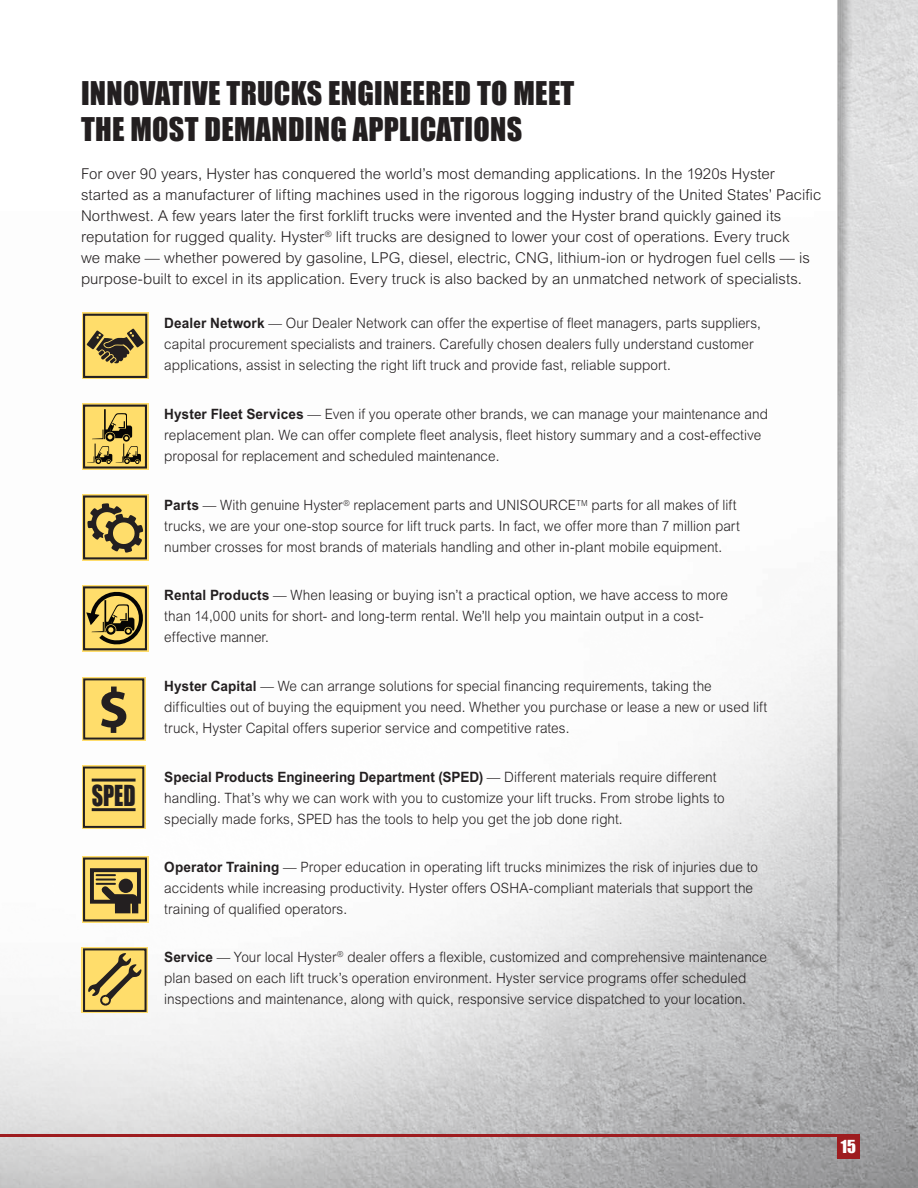
<style>
.page{position:relative;width:918px;height:1188px;background:#fff}
.page>*{position:absolute;margin:0;border:0;box-sizing:border-box;transform-origin:0 0}
.t1{font:30px/36px "Impact";letter-spacing:.01em;color:#231f20}
.t2{font:26.55px "Impact";color:#231f20;scale:.83 1}
.t3{font:16.5px "Impact";color:#fff}
.t4{font:300 15px/21px "Arial MT Std";color:#231f20}
.t5{font:300 14.25px/21px "Arial MT Std";letter-spacing:.005em;color:#231f20;scale:.95 1}
.s1{font-weight:700}
</style>
<div class="page">
<img style="left:0;top:0;width:918px;height:1188px">
<hr style="left:0;top:1134px;width:860px;height:3px;background:#9e1c1f">
<div style="left:837px;top:1134px;width:23px;height:24px;background:#9e1c1f"></div>
<div style="left:82px;top:766px;width:64px;height:63px;background:#ffdd6b"></div>
<div style="left:83px;top:767px;width:61px;height:61px;border:2px solid #231f20"></div>
<hr style="left:92px;top:779px;width:44px;height:3px;background:#231f20">
<hr style="left:92px;top:808px;width:44px;height:3px;background:#231f20">
<div style="left:82px;top:313px;width:67px;height:66px;background:#ffdd6b"></div>
<div style="left:83px;top:314px;width:64px;height:64px;border:2px solid #231f20"></div>
<svg style="left:87px;top:329px;width:57px;height:34px"></svg>
<div style="left:82px;top:404px;width:66px;height:66px;background:#ffdd6b"></div>
<div style="left:83px;top:405px;width:64px;height:64px;border:2px solid #231f20"></div>
<svg style="left:87px;top:409px;width:54px;height:55px"></svg>
<div style="left:82px;top:677px;width:64px;height:64px;background:#ffdd6b"></div>
<div style="left:83px;top:678px;width:61px;height:62px;border:2px solid #231f20"></div>
<div style="left:82px;top:856px;width:66px;height:67px;background:#ffdd6b"></div>
<div style="left:83px;top:858px;width:64px;height:63px;border:2px solid #231f20"></div>
<div style="left:90px;top:868px;width:51px;height:36px;border:4px solid #231f20"></div>
<svg style="left:97px;top:874px;width:41px;height:39px"></svg>
<div style="left:119px;top:879px;width:14px;height:14px;background:#231f20;border-radius:50%"></div>
<div style="left:82px;top:494px;width:66px;height:66px;background:#ffdd6b"></div>
<div style="left:83px;top:495px;width:64px;height:64px;border:2px solid #231f20"></div>
<svg style="left:87px;top:503px;width:56px;height:50px"></svg>
<div style="left:82px;top:585px;width:66px;height:66px;background:#ffdd6b"></div>
<div style="left:83px;top:586px;width:64px;height:64px;border:2px solid #231f20"></div>
<svg style="left:86px;top:590px;width:59px;height:57px"></svg>
<div style="left:82px;top:947px;width:66px;height:66px;background:#ffdd6b"></div>
<div style="left:83px;top:948px;width:64px;height:64px;border:2px solid #231f20"></div>
<svg style="left:88px;top:953px;width:54px;height:53px"></svg>
<h1 class="t1" style="left:81px;top:74px;width:495px">INNOVATIVE TRUCKS ENGINEERED TO MEET<br>THE MOST DEMANDING APPLICATIONS</h1>
<p class="t4" style="left:81px;top:163px;width:742px">For over 90 years, Hyster has conquered the world’s most demanding applications. In the 1920s Hyster started as a manufacturer of lifting machines used in the rigorous logging industry of the United States’ Pacific Northwest. A few years later the first forklift trucks were invented and the Hyster brand quickly gained its reputation for rugged quality. Hyster<sup>®</sup> lift trucks are designed to lower your cost of operations. Every truck<br>we make — whether powered by gasoline, LPG, diesel, electric, CNG, lithium-ion or hydrogen fuel cells — is purpose-built to excel in its application. Every truck is also backed by an unmatched network of specialists.</p>
<p class="t5" style="left:164px;top:312px;width:630px"><span class="s1">Dealer Network</span> — Our Dealer Network can offer the expertise of fleet managers, parts suppliers, capital procurement specialists and trainers. Carefully chosen dealers fully understand customer applications, assist in selecting the right lift truck and provide fast, reliable support.</p>
<p class="t5" style="left:164px;top:404px;width:637px"><span class="s1">Hyster Fleet Services</span> — Even if you operate other brands, we can manage your maintenance and replacement plan. We can offer complete fleet analysis, fleet history summary and a cost-effective proposal for replacement and scheduled maintenance.</p>
<p class="t5" style="left:164px;top:495px;width:607px"><span class="s1">Parts</span> — With genuine Hyster<sup>®</sup> replacement parts and UNISOURCE<sup>TM</sup> parts for all makes of lift trucks, we are your one-stop source for lift truck parts. In fact, we offer more than 7 million part number crosses for most brands of materials handling and other in-plant mobile equipment.</p>
<p class="t5" style="left:164px;top:584px;width:595px"><span class="s1">Rental Products</span> — When leasing or buying isn’t a practical option, we have access to more than 14,000 units for short- and long-term rental. We’ll help you maintain output in a cost&shy;effective manner.</p>
<h2 class="t2" style="left:92px;top:775px;width:54px">SPED</h2>
<p class="t5" style="left:164px;top:675px;width:636px"><span class="s1">Hyster Capital</span> — We can arrange solutions for special financing requirements, taking the difficulties out of buying the equipment you need. Whether you purchase or lease a new or used lift truck, Hyster Capital offers superior service and competitive rates.</p>
<p class="t5" style="left:164px;top:767px;width:591px"><span class="s1">Special Products Engineering Department (SPED)</span> — Different materials require different handling. That’s why we can work with you to customize your lift trucks. From strobe lights to specially made forks, SPED has the tools to help you get the job done right.</p>
<p class="t5" style="left:164px;top:856px;width:626px"><span class="s1">Operator Training</span> — Proper education in operating lift trucks minimizes the risk of injuries due to accidents while increasing productivity. Hyster offers OSHA-compliant materials that support the training of qualified operators.</p>
<p class="t5" style="left:164px;top:947px;width:636px"><span class="s1">Service</span> — Your local Hyster<sup>®</sup> dealer offers a flexible, customized and comprehensive maintenance plan based on each lift truck’s operation environment. Hyster service programs offer scheduled inspections and maintenance, along with quick, responsive service dispatched to your location.</p>
<p class="t3" style="left:841px;top:1133px;width:17px">15</p>
</div>
